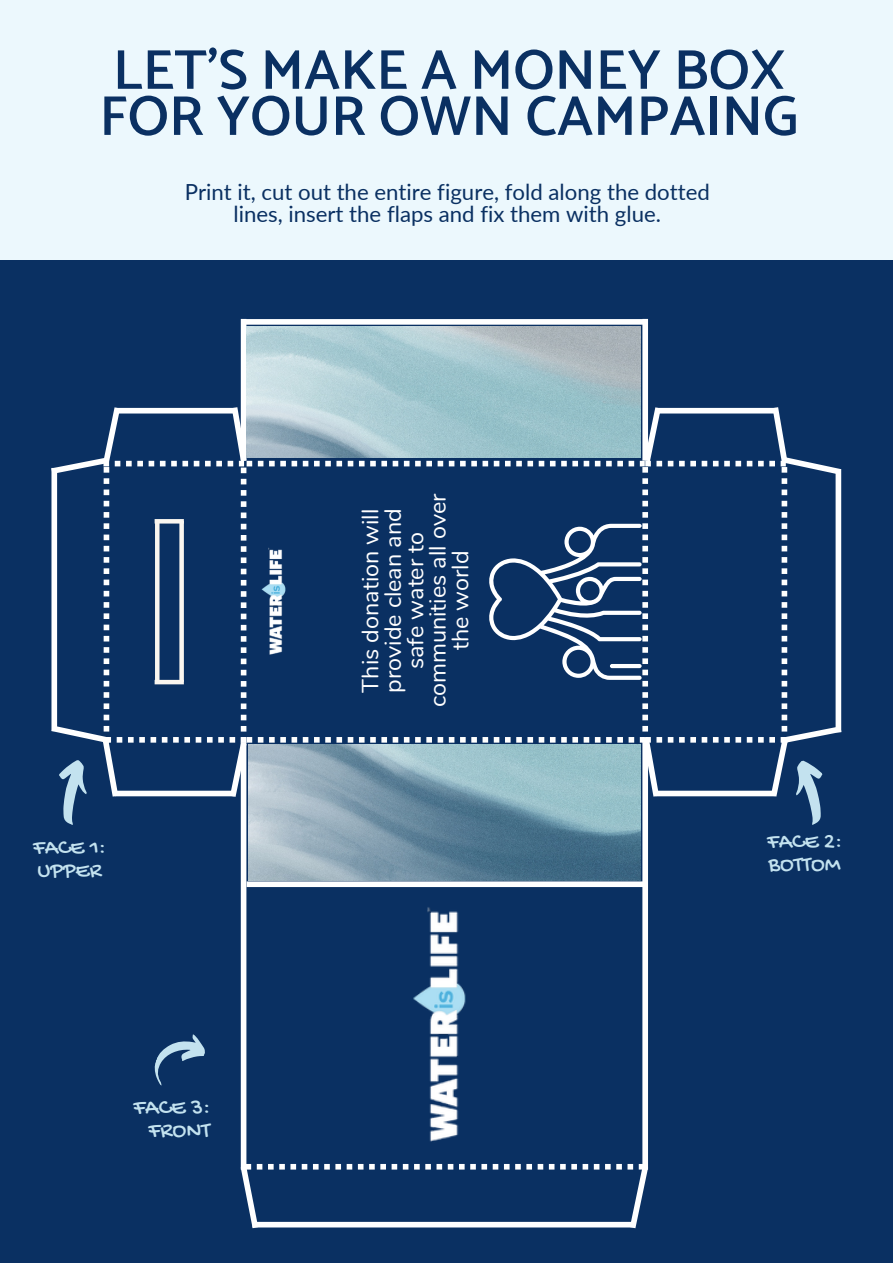
<style>
.page{position:relative;width:893px;height:1264px;background:#fff}
.page>*{position:absolute;margin:0;border:0;box-sizing:border-box;transform-origin:0 0}
.t1{font:600 56.4px/46px "Catamaran";color:#0a3062}
.t2{font:23.4px/22.5px "Nunito";color:#fff;text-align:center}
.t3{font:23.1px/22.5px "Gochi Hand";color:#c3e2ef;text-align:right}
.t4{font:22.65px/22.5px "Gochi Hand";color:#c3e2ef}
.t5{font:22.2px/22.5px "Lato";color:#0a3062;text-align:center}
</style>
<div class="page">
<div style="left:0;top:0;width:892px;height:1262px;background:#0a3062"></div>
<div style="left:245px;top:319px;width:398px;height:6px;background:#fff"></div>
<div style="left:246px;top:881px;width:398px;height:6px;background:#fff"></div>
<div style="left:241px;top:742px;width:5px;height:427px;background:#fff"></div>
<div style="left:642px;top:742px;width:6px;height:427px;background:#fff"></div>
<div style="left:241px;top:319px;width:5px;height:141px;background:#fff"></div>
<div style="left:642px;top:319px;width:6px;height:141px;background:#fff"></div>
<svg style="left:240px;top:1160px;width:409px;height:69px"></svg>
<div style="left:0;top:0;width:892px;height:260px;background:#ecf8fd"></div>
<svg style="left:154px;top:1034px;width:51px;height:52px"></svg>
<img style="left:403px;top:887px;width:82px;height:278px">
<svg style="left:51px;top:401px;width:791px;height:426px"></svg>
<hr style="left:610px;top:664px;width:31px;height:4px;background:#fff;border-radius:2px">
<img style="left:248px;top:744px;width:393px;height:136px">
<img style="left:247px;top:326px;width:393px;height:131px">
<img style="left:257px;top:537px;width:37px;height:128px">
<h1 class="t1" style="left:99px;top:46px;width:700px">LET'S MAKE A MONEY BOX<br>FOR YOUR OWN CAMPAING</h1>
<p class="t5" style="left:185px;top:180px;width:526px">Print it, cut out the entire figure, fold along the dotted lines, insert the flaps and fix them with glue.</p>
<p class="t2" style="left:359px;top:707px;width:215px;rotate:-90deg">This donation will provide clean and safe water to communities all over the world</p>
<p class="t4" style="left:33px;top:837px;width:74px">FACE 1:<br>UPPER</p>
<p class="t4" style="left:767px;top:832px;width:77px">FACE 2:<br>BOTTOM</p>
<p class="t3" style="left:133px;top:1097px;width:78px">FACE 3:<br>FRONT</p>
</div>
